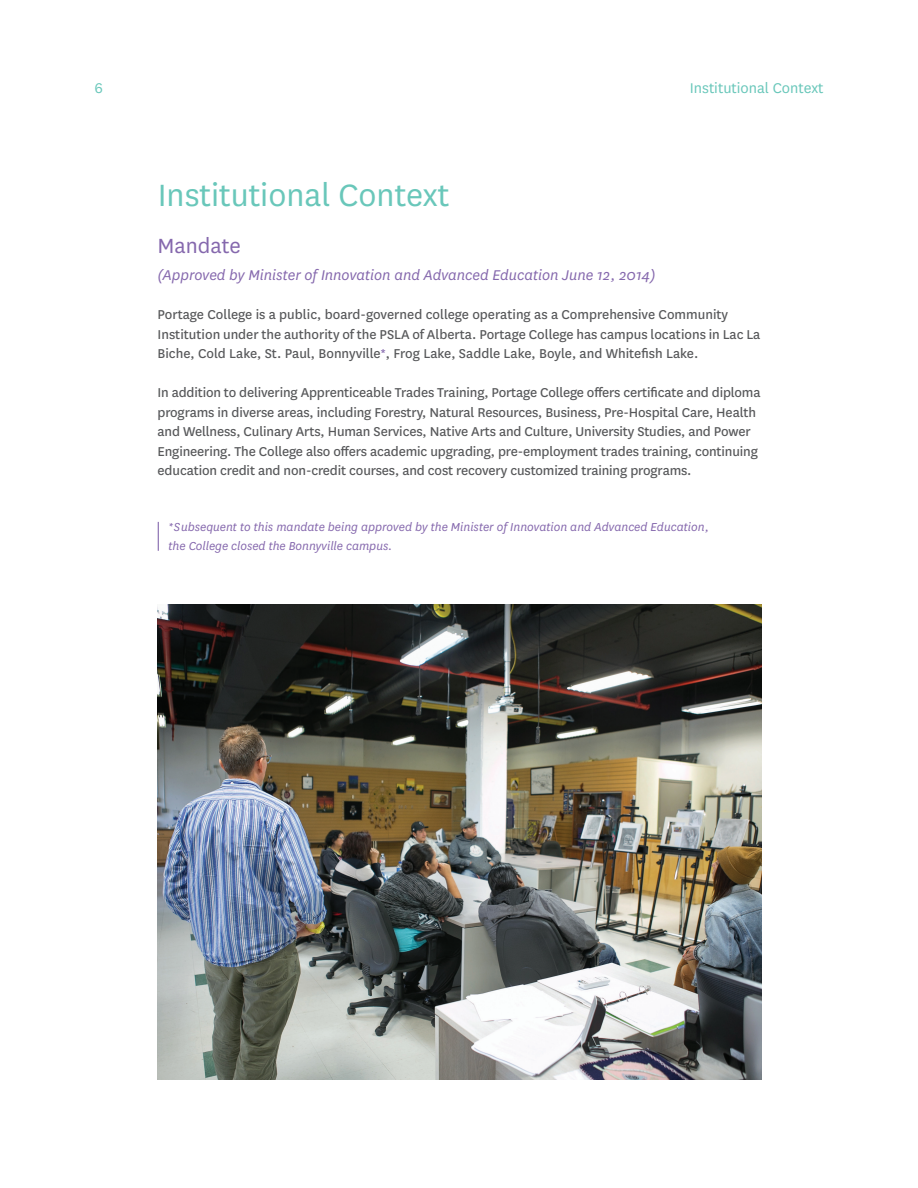
<style>
.page{position:relative;width:918px;height:1188px;background:#fff}
.page>*{position:absolute;margin:0;border:0;box-sizing:border-box;transform-origin:0 0}
.t1{font:36px "National";color:#69c7ba}
.t2{font:24px "National";color:#8568ad}
.t3{font:italic 16.5px "National";color:#8568ad}
.t4{font:16.5px "National";color:#69c7ba}
.t5{font:15px/19.5px "National";letter-spacing:-.01em;color:#57585a}
.t6{font:italic 13.5px/19.5px "National";color:#8568ad}
.s1{color:#8568ad}
</style>
<div class="page">
<svg style="left:158px;top:522px;width:1px;height:29px"></svg>
<img style="left:158px;top:605px;width:603px;height:475px">
<p class="t4" style="left:94px;top:78px;width:10px">6</p>
<p class="t4" style="left:690px;top:78px;width:135px">Institutional Context</p>
<h1 class="t1" style="left:158px;top:172px;width:293px">Institutional Context</h1>
<h2 class="t2" style="left:158px;top:230px;width:85px">Mandate</h2>
<p class="t3" style="left:158px;top:265px;width:500px">(Approved by Minister of Innovation and Advanced Education June 12, 2014)</p>
<p class="t5" style="left:158px;top:304px;width:604px">Portage College is a public, board-governed college operating as a Comprehensive Community<br>Institution under the authority of the PSLA of Alberta. Portage College has campus locations in Lac La<br>Biche, Cold Lake, St. Paul, Bonnyville<span class="s1">*</span>, Frog Lake, Saddle Lake, Boyle, and Whitefish Lake.</p>
<p class="t5" style="left:158px;top:382px;width:605px">In addition to delivering Apprenticeable Trades Training, Portage College offers certificate and diploma programs in diverse areas, including Forestry, Natural Resources, Business, Pre-Hospital Care, Health and Wellness, Culinary Arts, Human Services, Native Arts and Culture, University Studies, and Power Engineering. The College also offers academic upgrading, pre-employment trades training, continuing education credit and non-credit courses, and cost recovery customized training programs.</p>
<p class="t6" style="left:169px;top:517px;width:542px">*Subsequent to this mandate being approved by the Minister of Innovation and Advanced Education, the College closed the Bonnyville campus.</p>
</div>
